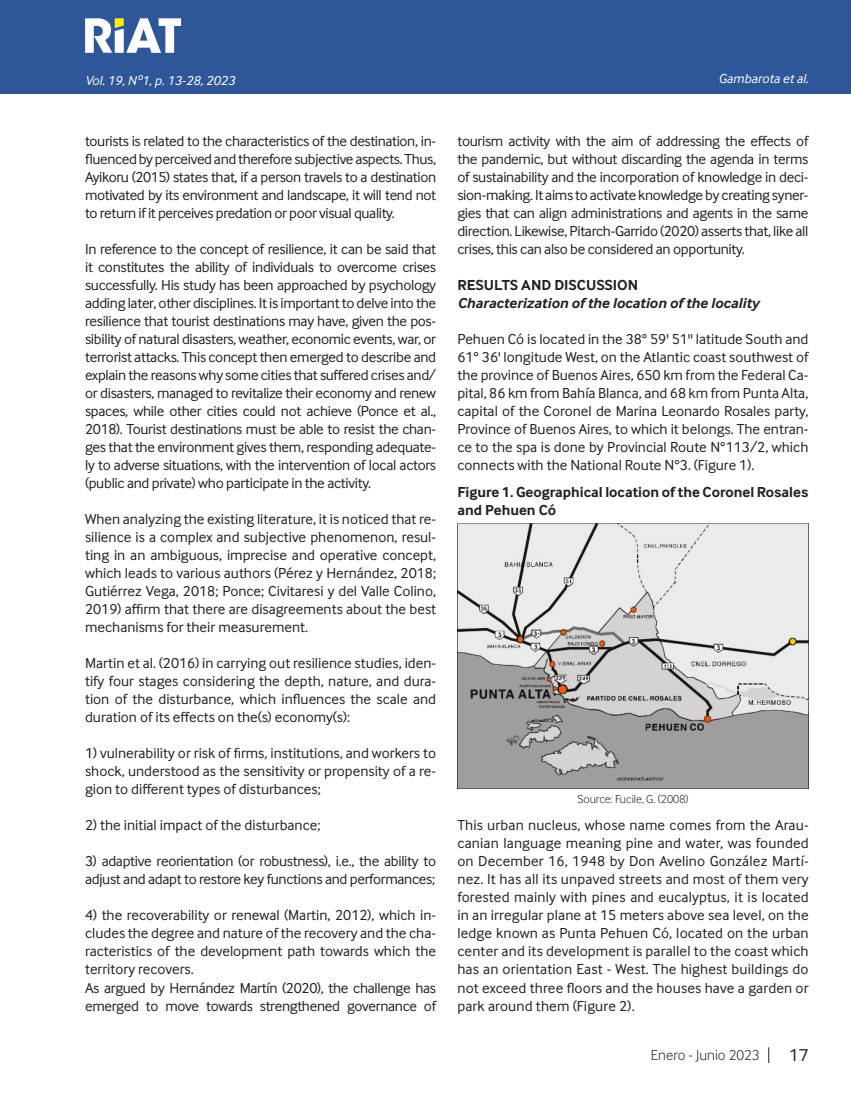
<style>
.page{position:relative;width:851px;height:1106px;background:#fff}
.page>*{position:absolute;margin:0;border:0;box-sizing:border-box;transform-origin:0 0}
.t1{font:18px "Inter Face";color:#231f20}
.Cuerpo_de_Texto{font:15px/18px "Inter Face";letter-spacing:-.02em;color:#231f20;text-align:justify}
.FIGURA{font:700 15px/18px "Inter Face";color:#231f20}
.Cuerpo_de_Texto-2{font:italic 700 15px "Inter Face";color:#231f20}
.Cuerpo_de_Texto-3{font:15px "Inter Face";color:#231f20}
.Cuerpo_de_Texto-4{font:700 15px "Inter Face";color:#231f20}
.t2{font:300 15px "Inter Face";color:#231f20}
.Cuño_de_pagina{font:italic 13.5px "Inter Face";color:#fff}
.Fuente{font:300 12px "Inter Face";color:#231f20}
</style>
<div class="page">
<div style="left:0;top:0;width:850px;height:94px;background:#2f5699"></div>
<svg style="left:768px;top:1047px;width:1px;height:16px"></svg>
<svg style="left:85px;top:18px;width:96px;height:35px"></svg>
<img style="left:457px;top:523px;width:351px;height:265px">
<p class="Cuño_de_pagina" style="left:85px;top:72px;width:151px">Vol. 19, Nº1, p. 13-28, 2023</p>
<p class="Cuño_de_pagina" style="left:718px;top:71px;width:91px">Gambarota et al.</p>
<p class="Cuerpo_de_Texto" style="left:85px;top:132px;width:352px">tourists is related to the characteristics of the destination, in&shy;fluenced by perceived and therefore subjective aspects. Thus, Ayikoru (2015) states that, if a person travels to a destination motivated by its environment and landscape, it will tend not to return if it perceives predation or poor visual quality.</p>
<p class="Cuerpo_de_Texto" style="left:85px;top:240px;width:352px">In reference to the concept of resilience, it can be said that it constitutes the ability of individuals to overcome crises successfully. His study has been approached by psychology adding later, other disciplines. It is important to delve into the resilience that tourist destinations may have, given the pos&shy;sibility of natural disasters, weather, economic events, war, or terrorist attacks. This concept then emerged to describe and explain the reasons why some cities that suffered crises and/ or disasters, managed to revitalize their economy and renew spaces, while other cities could not achieve (Ponce et al., 2018). Tourist destinations must be able to resist the chan&shy;ges that the environment gives them, responding adequate&shy;ly to adverse situations, with the intervention of local actors (public and private) who participate in the activity.</p>
<p class="Cuerpo_de_Texto" style="left:85px;top:510px;width:352px">When analyzing the existing literature, it is noticed that re&shy;silience is a complex and subjective phenomenon, resul&shy;ting in an ambiguous, imprecise and operative concept, which leads to various authors (Pérez y Hernández, 2018; Gutiérrez Vega, 2018; Ponce; Civitaresi y del Valle Colino, 2019) affirm that there are disagreements about the best mechanisms for their measurement.</p>
<p class="Cuerpo_de_Texto" style="left:85px;top:654px;width:352px">Martin et al. (2016) in carrying out resilience studies, iden&shy;tify four stages considering the depth, nature, and dura&shy;tion of the disturbance, which influences the scale and duration of its effects on the(s) economy(s):</p>
<p class="Cuerpo_de_Texto" style="left:85px;top:744px;width:352px">1) vulnerability or risk of firms, institutions, and workers to shock, understood as the sensitivity or propensity of a re&shy;gion to different types of disturbances;</p>
<p class="Cuerpo_de_Texto-3" style="left:85px;top:817px;width:237px">2) the initial impact of the disturbance;</p>
<p class="Cuerpo_de_Texto" style="left:85px;top:852px;width:352px">3) adaptive reorientation (or robustness), i.e., the ability to adjust and adapt to restore key functions and performances;</p>
<p class="Cuerpo_de_Texto" style="left:85px;top:906px;width:352px">4) the recoverability or renewal (Martin, 2012), which in&shy;cludes the degree and nature of the recovery and the cha&shy;racteristics of the development path towards which the territory recovers.</p>
<p class="Cuerpo_de_Texto" style="left:85px;top:978px;width:352px">As argued by Hernández Martín (2020), the challenge has emerged to move towards strengthened governance of</p>
<p class="Cuerpo_de_Texto" style="left:457px;top:132px;width:352px">tourism activity with the aim of addressing the effects of the pandemic, but without discarding the agenda in terms of sustainability and the incorporation of knowledge in deci&shy;sion-making. It aims to activate knowledge by creating syner&shy;gies that can align administrations and agents in the same direction. Likewise, Pitarch-Garrido (2020) asserts that, like all crises, this can also be considered an opportunity.</p>
<p class="Cuerpo_de_Texto-4" style="left:457px;top:276px;width:182px">RESULTS AND DISCUSSION</p>
<p class="Cuerpo_de_Texto-2" style="left:457px;top:294px;width:303px">Characterization of the location of the locality</p>
<p class="Cuerpo_de_Texto" style="left:457px;top:330px;width:352px">Pehuen Có is located in the 38° 59' 51'' latitude South and 61° 36' longitude West, on the Atlantic coast southwest of the province of Buenos Aires, 650 km from the Federal Ca&shy;pital, 86 km from Bahía Blanca, and 68 km from Punta Alta, capital of the Coronel de Marina Leonardo Rosales party, Province of Buenos Aires, to which it belongs. The entran&shy;ce to the spa is done by Provincial Route N°113/2, which connects with the National Route N°3. (Figure 1).</p>
<p class="FIGURA" style="left:457px;top:483px;width:352px">Figure 1. Geographical location of the Coronel Rosales and Pehuen Có</p>
<p class="Fuente" style="left:577px;top:792px;width:113px">Source: Fucile, G. (2008)</p>
<p class="Cuerpo_de_Texto" style="left:457px;top:816px;width:353px">This urban nucleus, whose name comes from the Arau&shy;canian language meaning pine and water, was founded on December 16, 1948 by Don Avelino González Martí&shy;nez. It has all its unpaved streets and most of them very forested mainly with pines and eucalyptus, it is located in an irregular plane at 15 meters above sea level, on the ledge known as Punta Pehuen Có, located on the urban center and its development is parallel to the coast which has an orientation East - West. The highest buildings do not exceed three floors and the houses have a garden or park around them (Figure 2).</p>
<p class="t2" style="left:651px;top:1046px;width:110px">Enero - Junio 2023</p>
<p class="t1" style="left:789px;top:1045px;width:21px">17</p>
</div>
